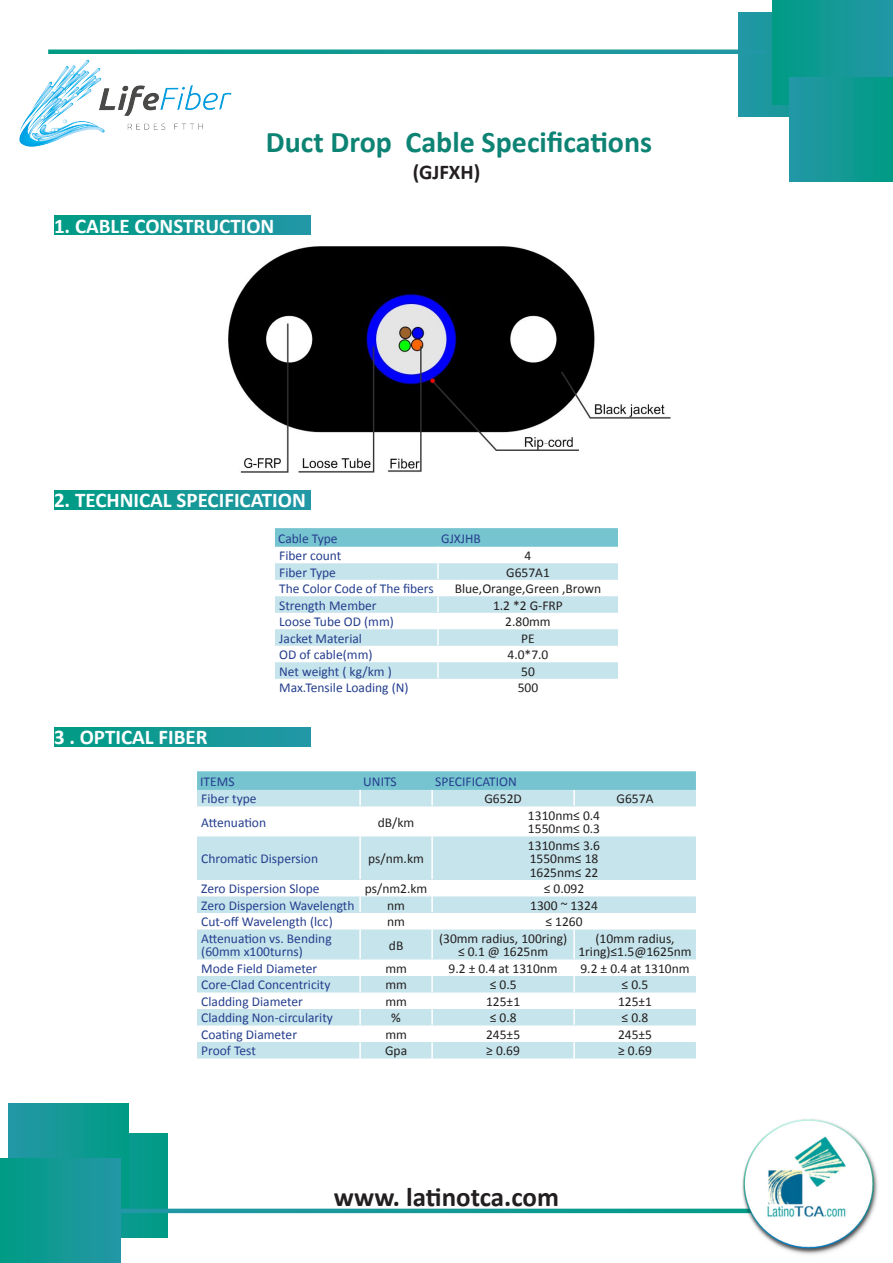
<style>
.page{position:relative;width:893px;height:1263px;background:#fff}
.page>*{position:absolute;margin:0;border:0;box-sizing:border-box;transform-origin:0 0}
.Titulo_ficha__azul{font:700 30px "Calibri";color:#0d8374}
.subtitulos_cuerpo{font:700 27px "Calibri";color:#231f20}
.titulos_de_parrafo_2{font:700 21px "Calibri";color:#fff}
.subtitulos_cuerpo-2{font:700 21px "Calibri";color:#231f20}
.cuerpo_tablas_titulo{font:13.5px/13.5px "Calibri";color:#253f8e}
.cuerpo_tabla{font:13.5px/13.5px "Calibri";color:#231f20}
</style>
<div class="page">
<div style="left:54px;top:728px;width:256px;height:19px;background:linear-gradient(to right,#009b84,#2497a6)"></div>
<div style="left:54px;top:491px;width:256px;height:18px;background:linear-gradient(to right,#009b84,#2497a6)"></div>
<div style="left:54px;top:215px;width:256px;height:19px;background:linear-gradient(to right,#009b84,#2497a6)"></div>
<svg style="left:275px;top:528px;width:343px;height:151px"></svg>
<svg style="left:197px;top:806px;width:499px;height:252px;fill:#c6e4eb"></svg>
<svg style="left:197px;top:771px;width:499px;height:35px;background:#9cd3dd"></svg>
<hr style="left:359px;top:807px;width:2px;height:29px;background:#fff">
<hr style="left:431px;top:807px;width:2px;height:29px;background:#fff">
<hr style="left:359px;top:837px;width:2px;height:42px;background:#fff">
<hr style="left:431px;top:837px;width:2px;height:42px;background:#fff">
<svg style="left:359px;top:881px;width:2px;height:48px"></svg>
<svg style="left:431px;top:881px;width:2px;height:48px"></svg>
<hr style="left:359px;top:930px;width:2px;height:29px;background:#fff">
<hr style="left:431px;top:930px;width:2px;height:29px;background:#fff">
<hr style="left:573px;top:930px;width:2px;height:29px;background:#fff">
<svg style="left:359px;top:960px;width:2px;height:98px"></svg>
<svg style="left:431px;top:960px;width:2px;height:98px"></svg>
<svg style="left:573px;top:960px;width:2px;height:98px"></svg>
<img style="left:228px;top:246px;width:442px;height:226px">
<div style="left:738px;top:12px;width:121px;height:104px;background:#1e97a2"></div>
<div style="left:772px;top:0;width:121px;height:104px;background:#069b8b"></div>
<div style="left:789px;top:78px;width:104px;height:104px;background:linear-gradient(to right,#2597a7,#009b85)"></div>
<svg style="left:296px;top:50px;width:442px;height:4px;background:#18989a"></svg>
<div style="left:47px;top:1133px;width:120px;height:104px;background:#049b8a"></div>
<div style="left:9px;top:1103px;width:120px;height:105px;background:linear-gradient(to right,#2597a6,#009b85)"></div>
<div style="left:0;top:1159px;width:120px;height:104px;background:linear-gradient(to right,#009b84,#2497a6)"></div>
<svg style="left:117px;top:1208px;width:619px;height:5px;background:#2fa5a3"></svg>
<img style="left:19px;top:49px;width:277px;height:98px">
<img style="left:825px;top:0;width:68px;height:171px">
<img style="left:736px;top:1119px;width:142px;height:136px">
<p class="Titulo_ficha__azul" style="left:266px;top:123px;width:388px">Duct Drop Cable Specifications</p>
<p class="titulos_de_parrafo_2" style="left:54px;top:212px;width:222px">1. CABLE CONSTRUCTION</p>
<p class="titulos_de_parrafo_2" style="left:54px;top:486px;width:253px">2. TECHNICAL SPECIFICATION</p>
<p class="subtitulos_cuerpo-2" style="left:413px;top:159px;width:69px">(GJFXH)</p>
<p class="titulos_de_parrafo_2" style="left:54px;top:723px;width:155px">3 . OPTICAL FIBER</p>
<p class="cuerpo_tablas_titulo" style="left:278px;top:531px;width:61px">Cable Type</p>
<p class="cuerpo_tablas_titulo" style="left:441px;top:531px;width:41px">GJXJHB</p>
<p class="cuerpo_tablas_titulo" style="left:279px;top:549px;width:64px">Fiber count</p>
<p class="cuerpo_tabla" style="left:525px;top:549px;width:8px">4</p>
<p class="cuerpo_tablas_titulo" style="left:279px;top:565px;width:58px">Fiber Type</p>
<p class="cuerpo_tabla" style="left:506px;top:565px;width:45px">G657A1</p>
<p class="cuerpo_tablas_titulo" style="left:279px;top:582px;width:156px">The Color Code of The fibers</p>
<p class="cuerpo_tabla" style="left:455px;top:582px;width:148px">Blue,Orange,Green ,Brown</p>
<p class="cuerpo_tablas_titulo" style="left:279px;top:598px;width:99px">Strength Member</p>
<p class="cuerpo_tabla" style="left:493px;top:598px;width:71px">1.2 *2 G-FRP</p>
<p class="cuerpo_tablas_titulo" style="left:279px;top:615px;width:116px">Loose Tube OD (mm)</p>
<p class="cuerpo_tabla" style="left:505px;top:615px;width:47px">2.80mm</p>
<p class="cuerpo_tablas_titulo" style="left:279px;top:631px;width:84px">Jacket Material</p>
<p class="cuerpo_tabla" style="left:521px;top:631px;width:15px">PE</p>
<p class="cuerpo_tablas_titulo" style="left:279px;top:648px;width:95px">OD of cable(mm)</p>
<p class="cuerpo_tabla" style="left:507px;top:648px;width:42px">4.0*7.0</p>
<p class="cuerpo_tablas_titulo" style="left:279px;top:664px;width:114px">Net weight ( kg/km )</p>
<p class="cuerpo_tabla" style="left:521px;top:664px;width:15px">50</p>
<p class="cuerpo_tablas_titulo" style="left:279px;top:681px;width:131px">Max.Tensile Loading (N)</p>
<p class="cuerpo_tabla" style="left:518px;top:681px;width:22px">500</p>
<p class="cuerpo_tablas_titulo" style="left:200px;top:774px;width:36px">ITEMS</p>
<p class="cuerpo_tablas_titulo" style="left:363px;top:774px;width:35px">UNITS</p>
<p class="cuerpo_tablas_titulo" style="left:435px;top:774px;width:83px">SPECIFICATION</p>
<p class="cuerpo_tablas_titulo" style="left:201px;top:792px;width:57px">Fiber type</p>
<p class="cuerpo_tabla" style="left:484px;top:792px;width:39px">G652D</p>
<p class="cuerpo_tabla" style="left:617px;top:792px;width:38px">G657A</p>
<p class="cuerpo_tablas_titulo" style="left:201px;top:815px;width:66px">Attenuation</p>
<p class="cuerpo_tabla" style="left:378px;top:815px;width:38px">dB/km</p>
<p class="cuerpo_tabla" style="left:528px;top:808px;width:74px">1310nm≤ 0.4<br>1550nm≤ 0.3</p>
<p class="cuerpo_tablas_titulo" style="left:201px;top:852px;width:118px">Chromatic Dispersion</p>
<p class="cuerpo_tabla" style="left:368px;top:852px;width:57px">ps/nm.km</p>
<p class="cuerpo_tabla" style="left:528px;top:838px;width:74px">1310nm≤ 3.6<br>1550nm≤ 18<br>1625nm≤ 22</p>
<p class="cuerpo_tablas_titulo" style="left:201px;top:882px;width:120px">Zero Dispersion Slope</p>
<p class="cuerpo_tabla" style="left:365px;top:882px;width:64px">ps/nm2.km</p>
<p class="cuerpo_tabla" style="left:544px;top:882px;width:42px">≤ 0.092</p>
<p class="cuerpo_tablas_titulo" style="left:201px;top:898px;width:155px">Zero Dispersion Wavelength</p>
<p class="cuerpo_tabla" style="left:387px;top:898px;width:19px">nm</p>
<p class="cuerpo_tabla" style="left:530px;top:898px;width:69px">1300 ~ 1324</p>
<p class="cuerpo_tablas_titulo" style="left:201px;top:915px;width:133px">Cut-off Wavelength (lcc)</p>
<p class="cuerpo_tabla" style="left:387px;top:915px;width:19px">nm</p>
<p class="cuerpo_tabla" style="left:545px;top:915px;width:39px">≤ 1260</p>
<p class="cuerpo_tablas_titulo" style="left:201px;top:931px;width:132px">Attenuation vs. Bending (60mm x100turns)</p>
<p class="cuerpo_tabla" style="left:389px;top:938px;width:16px">dB</p>
<p class="cuerpo_tabla" style="left:439px;top:931px;width:130px;text-align:center">(30mm radius, 100ring) ≤ 0.1 @ 1625nm</p>
<p class="cuerpo_tabla" style="left:578px;top:931px;width:115px;text-align:center">(10mm radius,<br>1ring)≤1.5@1625nm</p>
<p class="cuerpo_tablas_titulo" style="left:201px;top:962px;width:117px">Mode Field Diameter</p>
<p class="cuerpo_tabla" style="left:385px;top:962px;width:23px">mm</p>
<p class="cuerpo_tabla" style="left:448px;top:962px;width:111px">9.2 ± 0.4 at 1310nm</p>
<p class="cuerpo_tabla" style="left:580px;top:962px;width:111px">9.2 ± 0.4 at 1310nm</p>
<p class="cuerpo_tablas_titulo" style="left:201px;top:978px;width:131px">Core-Clad Concentricity</p>
<p class="cuerpo_tabla" style="left:385px;top:978px;width:23px">mm</p>
<p class="cuerpo_tabla" style="left:490px;top:978px;width:28px">≤ 0.5</p>
<p class="cuerpo_tabla" style="left:622px;top:978px;width:28px">≤ 0.5</p>
<p class="cuerpo_tablas_titulo" style="left:201px;top:995px;width:103px">Cladding Diameter</p>
<p class="cuerpo_tabla" style="left:385px;top:995px;width:23px">mm</p>
<p class="cuerpo_tabla" style="left:486px;top:995px;width:36px">125±1</p>
<p class="cuerpo_tabla" style="left:618px;top:995px;width:36px">125±1</p>
<p class="cuerpo_tablas_titulo" style="left:201px;top:1011px;width:133px">Cladding Non-circularity</p>
<p class="cuerpo_tabla" style="left:391px;top:1011px;width:11px">%</p>
<p class="cuerpo_tabla" style="left:490px;top:1011px;width:28px">≤ 0.8</p>
<p class="cuerpo_tabla" style="left:622px;top:1011px;width:28px">≤ 0.8</p>
<p class="cuerpo_tablas_titulo" style="left:201px;top:1028px;width:97px">Coating Diameter</p>
<p class="cuerpo_tabla" style="left:385px;top:1028px;width:23px">mm</p>
<p class="cuerpo_tabla" style="left:486px;top:1028px;width:36px">245±5</p>
<p class="cuerpo_tabla" style="left:618px;top:1028px;width:36px">245±5</p>
<p class="cuerpo_tablas_titulo" style="left:201px;top:1044px;width:56px">Proof Test</p>
<p class="cuerpo_tabla" style="left:385px;top:1044px;width:24px">Gpa</p>
<p class="cuerpo_tabla" style="left:486px;top:1044px;width:35px">≥ 0.69</p>
<p class="cuerpo_tabla" style="left:618px;top:1044px;width:35px">≥ 0.69</p>
<p class="subtitulos_cuerpo" style="left:334px;top:1179px;width:227px">www. latinotca.com</p>
</div>
